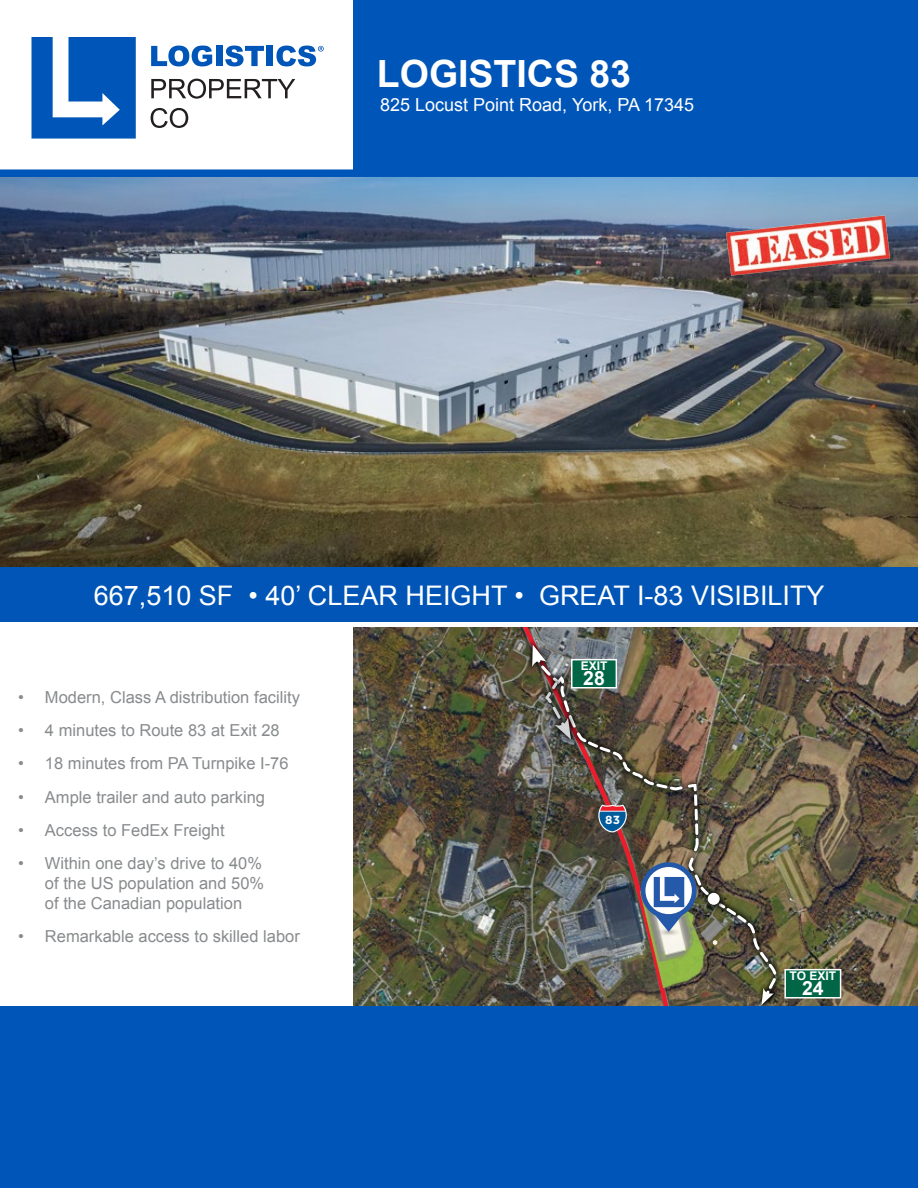
<style>
.page{position:relative;width:918px;height:1188px;background:#fff}
.page>*{position:absolute;margin:0;border:0;box-sizing:border-box;transform-origin:0 0}
.t1{font:700 37.5px "Arial";color:#fff}
.t2{font:27px "Arial";color:#fff}
.t3{font:700 19.5px "Arial";color:#fff}
.t4{font:18px "Arial";color:#fff}
.t5{font:16.5px/19.8px "Arial";color:#888b8d}
.t6{font:700 12px "Arial";color:#fff}
.t7{font:700 11.7px "Gotham";color:#fff}
.s1{font-style:inherit}
</style>
<div class="page">
<img style="left:353px;top:627px;width:565px;height:379px">
<img style="left:517px;top:627px;width:155px;height:379px">
<img style="left:0;top:177px;width:918px;height:390px">
<svg style="left:712px;top:897px;width:71px;height:109px"></svg>
<div style="left:0;top:567px;width:918px;height:55px;background:#0055b7"></div>
<div style="left:785px;top:970px;width:56px;height:28px;background:#006646"></div>
<div style="left:784px;top:969px;width:57px;height:30px;border:2px solid #fff"></div>
<img style="left:526px;top:638px;width:200px;height:273px">
<img style="left:533px;top:653px;width:185px;height:250px">
<svg style="left:539px;top:676px;width:39px;height:70px"></svg>
<img style="left:532px;top:645px;width:40px;height:95px">
<img style="left:637px;top:909px;width:4px;height:41px">
<img style="left:641px;top:862px;width:138px;height:143px">
<svg style="left:598px;top:805px;width:29px;height:28px"></svg>
<div style="left:0;top:169px;width:918px;height:8px;background:#0055b8"></div>
<div style="left:353px;top:0;width:565px;height:171px;background:#0055b8"></div>
<svg style="left:32px;top:37px;width:104px;height:102px"></svg>
<svg style="left:151px;top:46px;width:61px;height:20px"></svg>
<div style="left:216px;top:46px;width:6px;height:20px;background:#0055b8"></div>
<svg style="left:225px;top:46px;width:39px;height:20px"></svg>
<div style="left:267px;top:46px;width:6px;height:20px;background:#0055b8"></div>
<svg style="left:276px;top:46px;width:48px;height:20px"></svg>
<svg style="left:151px;top:79px;width:144px;height:20px"></svg>
<svg style="left:151px;top:108px;width:37px;height:20px"></svg>
<div style="left:0;top:1006px;width:918px;height:182px;background:#0055b8"></div>
<img style="left:723px;top:191px;width:170px;height:115px">
<h1 class="t1" style="left:377px;top:48px;width:256px">LOGISTICS 83</h1>
<p class="t4" style="left:380px;top:93px;width:315px">825 Locust Point Road, York, PA 17<span class="s1">345</span></p>
<h2 class="t2" style="left:94px;top:577px;width:732px">667,510 SF • 40’ CLEAR HEIGHT • GREAT I-83 VISIBILITY</h2>
<p class="t5" style="left:18px;top:687px;width:283px">• Modern, Class A distribution facility</p>
<p class="t5" style="left:18px;top:720px;width:263px">• 4 minutes to Route 83 at Exit 28</p>
<p class="t5" style="left:18px;top:754px;width:272px">• 18 minutes from PA Turnpike I-76</p>
<p class="t5" style="left:18px;top:787px;width:249px">• Ample trailer and auto parking</p>
<p class="t5" style="left:18px;top:820px;width:208px">• Access to FedEx Freight</p>
<p class="t5" style="left:45px;top:854px;width:221px;text-indent:-27px">• Within one day’s drive to 40% of the US population and 50% of the Canadian population</p>
<p class="t5" style="left:18px;top:927px;width:283px">• Remarkable access to skilled labor</p>
<p class="t6" style="left:581px;top:658px;width:28px">EXIT</p>
<p class="t3" style="left:583px;top:665px;width:23px">28</p>
<p class="t7" style="left:605px;top:812px;width:16px">83</p>
<p class="t6" style="left:790px;top:968px;width:48px">TO EXIT</p>
<p class="t3" style="left:802px;top:975px;width:23px">24</p>
</div>
